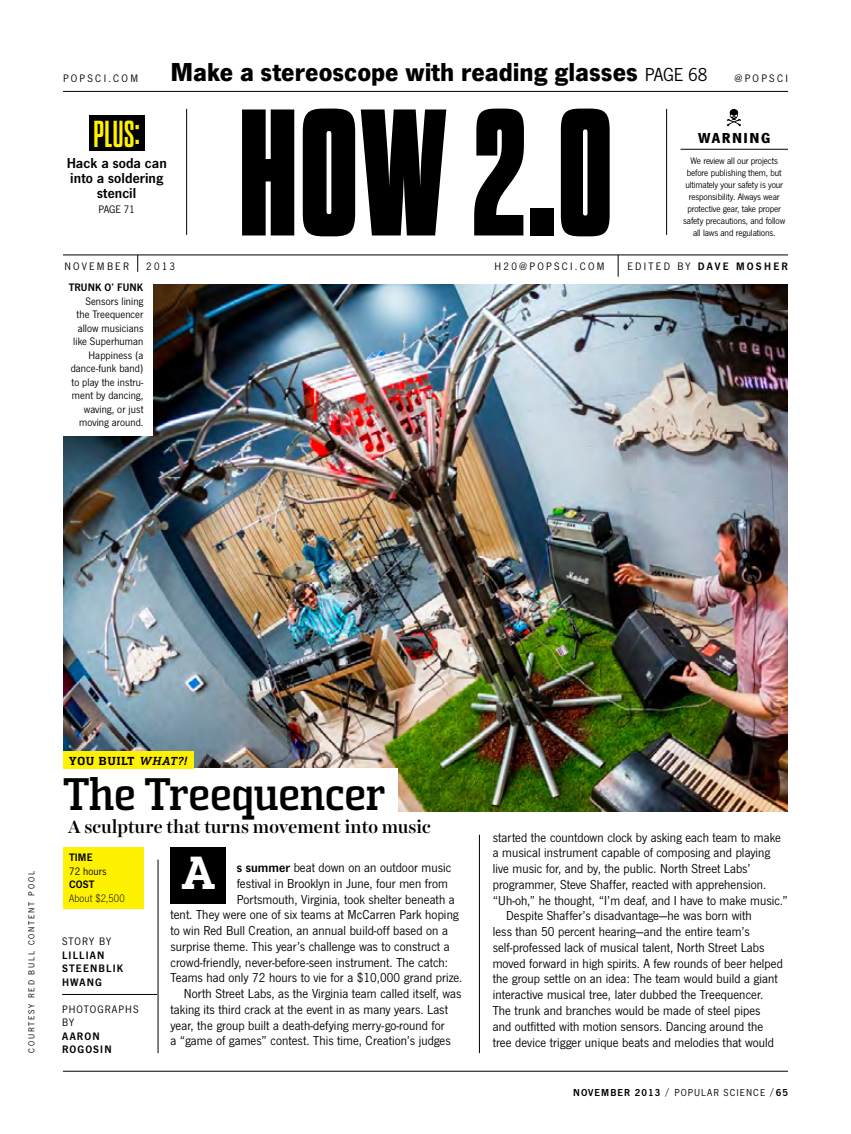
<style>
.page{position:relative;width:851px;height:1134px;background:#fff}
.page>*{position:absolute;margin:0;border:0;box-sizing:border-box;transform-origin:0 0}
.t1{font:800 180px "Dharma Gothic M";color:#000}
.t2{font:900 45px "Sommet Slab";color:#fff}
.t3{font:700 44.25px "Sommet Slab";letter-spacing:-.01em;color:#000}
.t4{font:700 37.5px "Dharma Gothic M";color:#fff200}
.t5{font:700 27px "News Got";color:#000}
.t6{font:500 18px "Harriet Display";letter-spacing:.005em;color:#000}
.t7{font:15px/15px "News Got Dem";letter-spacing:.005em;color:#000;text-align:center}
.t8{font:700 15px "News Got";letter-spacing:.1em;color:#000}
.t9{font:13.5px "News Got";letter-spacing:.005em;color:#000}
.t10{font:11.25px/13.5px "News Got";letter-spacing:.005em;color:#000;text-align:right}
.t11{font:11.25px/13.5px "News Got Dem";letter-spacing:.1em;color:#000}
.t12{font:11.25px "News Got Dem";letter-spacing:.2em;color:#000}
.t13{font:900 11.25px "Sommet Slab";letter-spacing:.1em;color:#000}
.t14{font:11.25px "News Got Dem";letter-spacing:.005em;color:#000}
.t15{font:300 11.25px "News Got";letter-spacing:.005em;color:#000}
.t16{font:10.5px "News Got";letter-spacing:.1em;color:#000}
.t17{font:10.5px "News Got Dem";color:#000}
.t18{font:9.75px/12px "News Got";letter-spacing:-.01em;color:#000;text-align:center}
.t19{font:9px "News Got";letter-spacing:.2em;color:#000}
.s1{font-weight:400;font-size:19.5px}
.s2{font-family:"News Got"}
.s3{font-style:italic}
.s4{font-family:"News Got Dem"}
</style>
<div class="page">
<hr style="left:63px;top:91px;width:725px;height:1px;background:#000">
<hr style="left:63px;top:255px;width:725px;height:1px;background:#000">
<hr style="left:186px;top:109px;width:1px;height:126px;background:#000">
<hr style="left:666px;top:109px;width:1px;height:126px;background:#000">
<svg style="left:618px;top:255px;width:1px;height:22px"></svg>
<svg style="left:137px;top:255px;width:1px;height:17px"></svg>
<div style="left:89px;top:116px;width:56px;height:35px;background:#000"></div>
<hr style="left:680px;top:149px;width:107px;height:1px;background:#000">
<svg style="left:726px;top:109px;width:15px;height:17px"></svg>
<hr style="left:63px;top:1071px;width:724px;height:1px;background:#000">
<div style="left:63px;top:847px;width:80px;height:62px;background:#fff200"></div>
<img style="left:63px;top:284px;width:724px;height:527px">
<div style="left:50px;top:768px;width:347px;height:66px;background:#fff"></div>
<div style="left:50px;top:277px;width:102px;height:158px;background:#fff"></div>
<div style="left:63px;top:751px;width:131px;height:18px;background:#fff200"></div>
<hr style="left:62px;top:994px;width:95px;height:1px;background:#000">
<hr style="left:479px;top:835px;width:1px;height:218px;background:#000">
<hr style="left:158px;top:860px;width:1px;height:193px;background:#000">
<div style="left:170px;top:847px;width:56px;height:56px;background:#000"></div>
<h3 class="t5" style="left:170px;top:56px;width:538px">Make a stereoscope with reading glasses <span class="s1">Page 68</span></h3>
<p class="t10" style="left:63px;top:71px;width:9px">popsc</p>
<p class="t10" style="left:104px;top:71px;width:19px">i.com</p>
<p class="t10" style="left:734px;top:71px;width:27px">@Popsc</p>
<p class="t10" style="left:785px;top:71px;width:4px">i</p>
<h3 class="t4" style="left:94px;top:116px;width:48px">PLUS:</h3>
<p class="t7" style="left:67px;top:156px;width:102px">HACK A SODA CAN<br>INTO A SOLDERING<br>STENCIL</p>
<p class="t10" style="left:99px;top:203px;width:38px">page 71</p>
<h1 class="t1" style="left:239px;top:84px;width:373px">HOW 2.0</h1>
<p class="t8" style="left:698px;top:129px;width:74px">Warning</p>
<p class="t18" style="left:683px;top:155px;width:104px">We review all our projects before publishing them, but ultimately your safety is your responsibility. Always wear protective gear, take proper safety precautions, and follow all laws and regulations.</p>
<p class="t10" style="left:64px;top:260px;width:63px">NOVEMb er</p>
<p class="t10" style="left:146px;top:260px;width:30px">2013</p>
<p class="t10" style="left:494px;top:260px;width:44px">h 20@popsc</p>
<p class="t10" style="left:570px;top:260px;width:19px">i.com</p>
<p class="t12" style="left:627px;top:260px;width:162px"><span class="s2">Edit ed by</span> DAVE MOSHER</p>
<p class="t14" style="left:69px;top:281px;width:76px">TRUNK O’ FUNK</p>
<p class="t10" style="left:71px;top:294px;width:74px">Sensors lining the Treequencer allow musicians like Superhuman<br>Happiness (a dance-funk band) to play the instru&shy;ment by dancing, waving, or just moving around.</p>
<p class="t19" style="left:27px;top:1053px;width:183px;rotate:-90deg">courtesy Red Bull Content Pool</p>
<p class="t13" style="left:69px;top:754px;width:119px">YOU BUILT <span class="s3">What?!</span></p>
<h3 class="t3" style="left:63px;top:767px;width:323px">The Treequencer</h3>
<h3 class="t6" style="left:68px;top:814px;width:365px">A sculpture that turns movement into music</h3>
<p class="t11" style="left:69px;top:851px;width:25px">TIME</p>
<p class="t10" style="left:69px;top:864px;width:39px">72 hours</p>
<p class="t11" style="left:69px;top:878px;width:27px">COST</p>
<p class="t15" style="left:69px;top:892px;width:57px">About $2,500</p>
<p class="t10" style="left:62px;top:935px;width:8px">stor</p>
<p class="t10" style="left:89px;top:935px;width:24px">y by</p>
<p class="t11" style="left:62px;top:948px;width:63px">LILLIAN<br>STEENBLIK<br>HWANG</p>
<p class="t10" style="left:62px;top:1002px;width:8px">photo</p>
<p class="t10" style="left:97px;top:1002px;width:29px">graphs</p>
<p class="t10" style="left:62px;top:1016px;width:13px">by</p>
<p class="t11" style="left:62px;top:1029px;width:51px">AARON<br>ROGOSIN</p>
<h2 class="t2" style="left:182px;top:844px;width:35px">A</h2>
<p class="t9" style="left:237px;top:860px;width:216px"><span class="s4">S SUMMER</span> beat down on an outdoor music</p>
<p class="t9" style="left:237px;top:876px;width:212px">festival in Brooklyn in June, four men from</p>
<p class="t9" style="left:237px;top:892px;width:219px">Portsmouth, Virginia, took shelter beneath a</p>
<p class="t9" style="left:170px;top:908px;width:290px">tent. They were one of six teams at McCarren Park hoping</p>
<p class="t9" style="left:170px;top:923px;width:279px">to win Red Bull Creation, an annual build-off based on a</p>
<p class="t9" style="left:170px;top:939px;width:281px">surprise theme. This year’s challenge was to construct a</p>
<p class="t9" style="left:170px;top:955px;width:279px">crowd-friendly, never-before-seen instrument. The catch:</p>
<p class="t9" style="left:170px;top:971px;width:293px">Teams had only 72 hours to vie for a $10,000 grand prize.</p>
<p class="t9" style="left:184px;top:986px;width:279px">North Street Labs, as the Virginia team called itself, was</p>
<p class="t9" style="left:170px;top:1002px;width:279px">taking its third crack at the event in as many years. Last</p>
<p class="t9" style="left:170px;top:1018px;width:276px">year, the group built a death-defying merry-go-round for</p>
<p class="t9" style="left:170px;top:1034px;width:282px">a “game of games” contest. This time, Creation’s judges</p>
<p class="t9" style="left:492px;top:830px;width:289px">started the countdown clock by asking each team to make</p>
<p class="t9" style="left:492px;top:846px;width:279px">a musical instrument capable of composing and playing</p>
<p class="t9" style="left:492px;top:861px;width:259px">live music for, and by, the public. North Street Labs’</p>
<p class="t9" style="left:492px;top:877px;width:275px">programmer, Steve Shaffer, reacted with apprehension.</p>
<p class="t9" style="left:492px;top:893px;width:297px">“Uh-oh,” he thought, “I’m deaf, and I have to make music.”</p>
<p class="t9" style="left:506px;top:909px;width:247px">Despite Shaffer’s disadvantage—he was born with</p>
<p class="t9" style="left:492px;top:924px;width:258px">less than 50 percent hearing—and the entire team’s</p>
<p class="t9" style="left:492px;top:940px;width:273px">self-professed lack of musical talent, North Street Labs</p>
<p class="t9" style="left:492px;top:956px;width:292px">moved forward in high spirits. A few rounds of beer helped</p>
<p class="t9" style="left:492px;top:972px;width:286px">the group settle on an idea: The team would build a giant</p>
<p class="t9" style="left:492px;top:987px;width:272px">interactive musical tree, later dubbed the Treequencer.</p>
<p class="t9" style="left:492px;top:1003px;width:269px">The trunk and branches would be made of steel pipes</p>
<p class="t9" style="left:492px;top:1019px;width:272px">and outfitted with motion sensors. Dancing around the</p>
<p class="t9" style="left:492px;top:1035px;width:283px">tree device trigger unique beats and melodies that would</p>
<p class="t17" style="left:573px;top:1086px;width:8px">NOVE</p>
<p class="t16" style="left:601px;top:1087px;width:188px"><span class="s4">MBER 2013</span> / POpul ar Science /<span class="s4">65</span></p>
</div>
